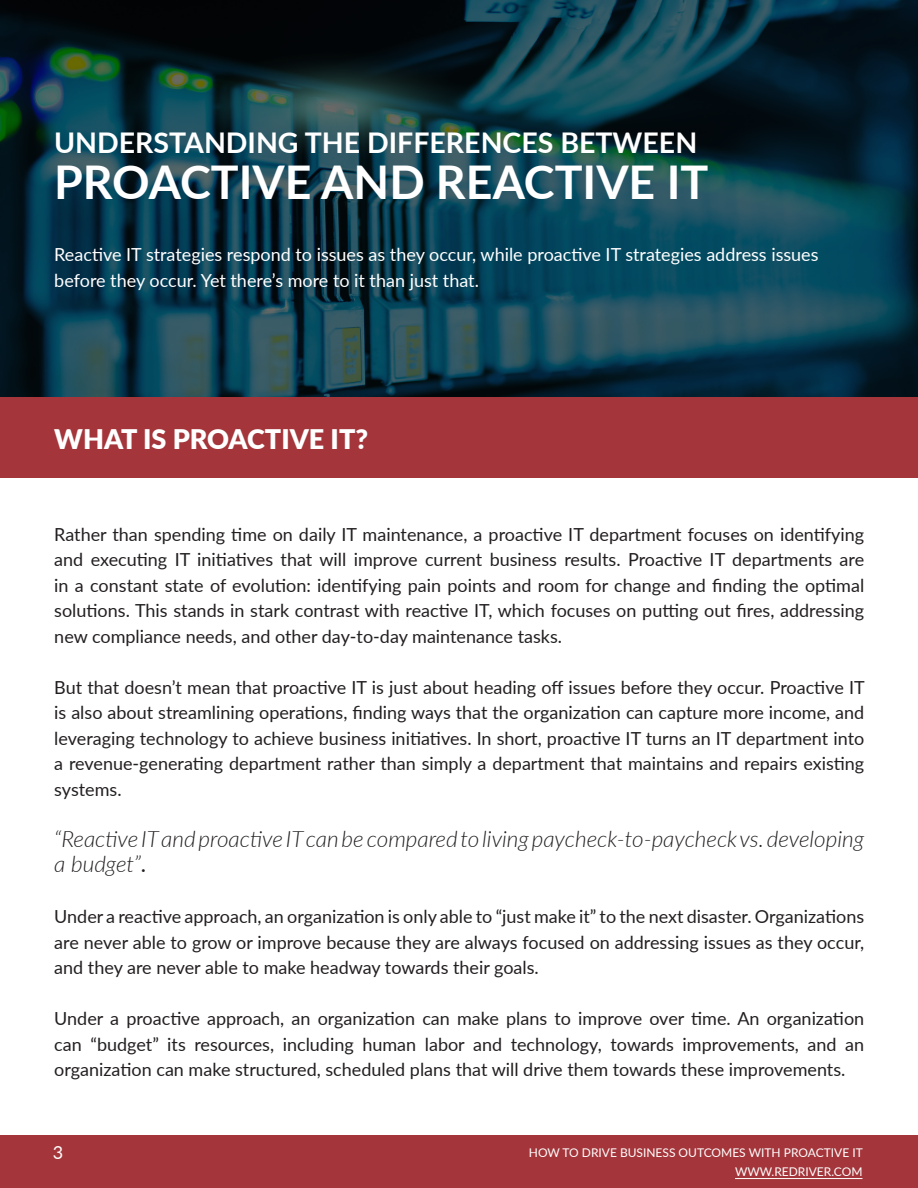
<style>
.page{position:relative;width:918px;height:1188px;background:#fff}
.page>*{position:absolute;margin:0;border:0;box-sizing:border-box;transform-origin:0 0}
.t1{font:700 46.5px "Lato";color:#fff}
.t2{font:700 28.5px "Lato";color:#fff}
.t3{font:900 27px "Lato";color:#fff}
.t4{font:italic 300 22.5px/25.5px "Lato";color:#231f20}
.t5{font:18px/25.5px "Lato";color:#231f20;text-align:justify}
.t6{font:18px/25.5px "Lato";color:#fff}
.t7{font:12px "Lato";color:#fff}
.s1{font-weight:400;font-style:normal}
</style>
<div class="page">
<div style="left:0;top:1135px;width:918px;height:53px;background:#a4353a"></div>
<hr style="left:735px;top:1178px;width:127px;height:1px;background:#fff">
<svg style="left:0;top:0;width:918px;height:398px;background:#0e3644"></svg>
<div style="left:0;top:398px;width:918px;height:80px;background:#a4353a"></div>
<p class="t2" style="left:54px;top:121px;width:645px">UNDERSTANDING THE DIFFERENCES BETWEEN</p>
<p class="t1" style="left:54px;top:148px;width:656px">PROACTIVE AND REACTIVE IT</p>
<p class="t6" style="left:54px;top:241px;width:766px">Reactive IT strategies respond to issues as they occur, while proactive IT strategies address issues before they occur. Yet there’s more to it than just that.</p>
<p class="t3" style="left:54px;top:419px;width:315px">WHAT IS PROACTIVE IT?</p>
<p class="t5" style="left:54px;top:521px;width:811px">Rather than spending time on daily IT maintenance, a proactive IT department focuses on identifying and executing IT initiatives that will improve current business results. Proactive IT departments are in a constant state of evolution: identifying pain points and room for change and finding the optimal solutions. This stands in stark contrast with reactive IT, which focuses on putting out fires, addressing new compliance needs, and other day-to-day maintenance tasks.</p>
<p class="t5" style="left:54px;top:674px;width:812px">But that doesn’t mean that proactive IT is just about heading off issues before they occur. Proactive IT is also about streamlining operations, finding ways that the organization can capture more income, and leveraging technology to achieve business initiatives. In short, proactive IT turns an IT department into a revenue-generating department rather than simply a department that maintains and repairs existing systems.</p>
<p class="t4" style="left:54px;top:825px;width:811px">“Reactive IT and proactive IT can be compared to living paycheck-to-paycheck vs. developing a budget”<span class="s1">.</span></p>
<p class="t5" style="left:54px;top:903px;width:811px">Under a reactive approach, an organization is only able to “just make it” to the next disaster. Organizations are never able to grow or improve because they are always focused on addressing issues as they occur, and they are never able to make headway towards their goals.</p>
<p class="t5" style="left:54px;top:1005px;width:812px">Under a proactive approach, an organization can make plans to improve over time. An organization can “budget” its resources, including human labor and technology, towards improvements, and an organization can make structured, scheduled plans that will drive them towards these improvements.</p>
<p class="t6" style="left:53px;top:1139px;width:12px">3</p>
<p class="t7" style="left:529px;top:1144px;width:335px">HOW TO DRIVE BUSINESS OUTCOMES WITH PROACTIVE IT</p>
<p class="t7" style="left:735px;top:1163px;width:129px">WWW.REDRIVER.COM</p>
</div>
